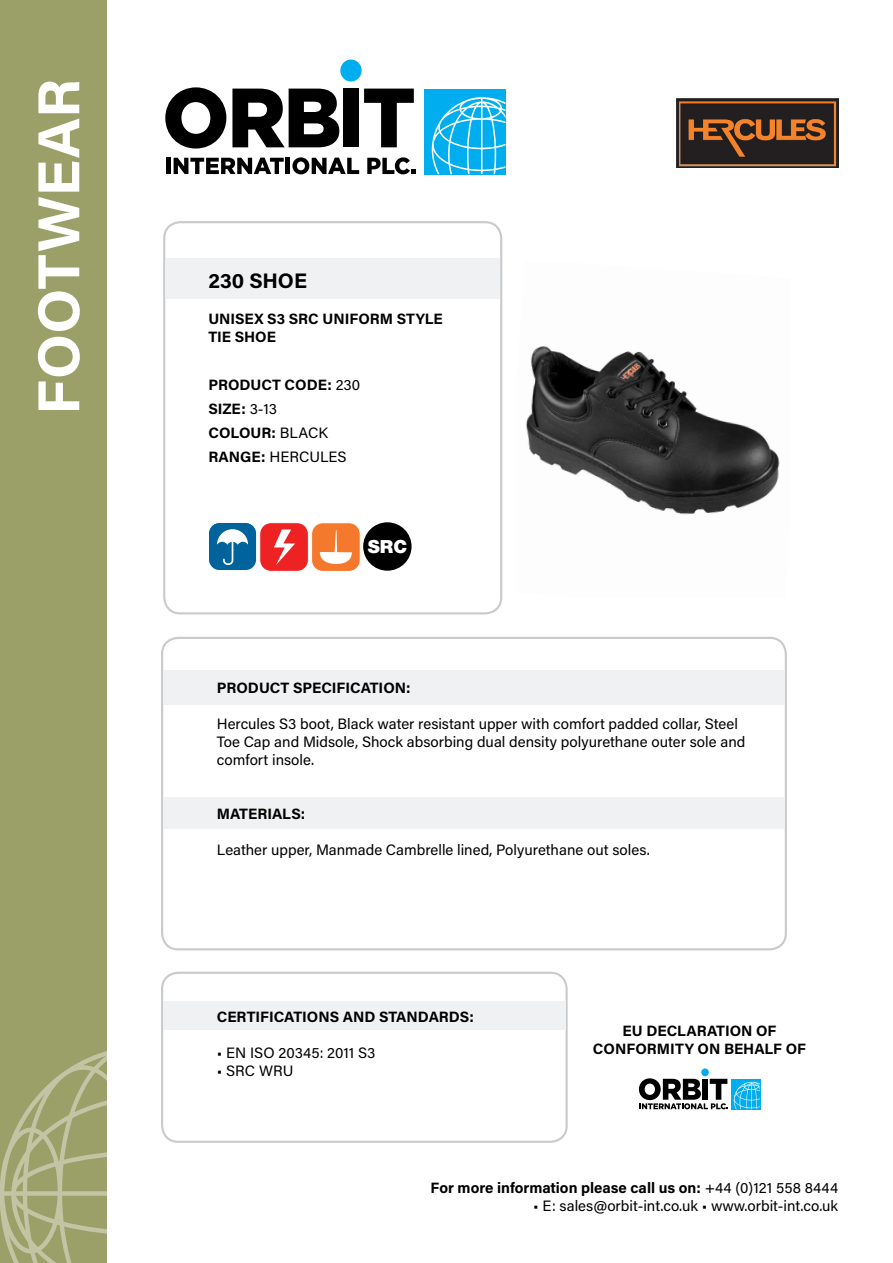
<style>
.page{position:relative;width:893px;height:1263px;background:#fff}
.page>*{position:absolute;margin:0;border:0;box-sizing:border-box;transform-origin:0 0}
.t1{font:700 59.25px "Acumin Pro";color:#fff}
.t2{font:700 21px "Acumin Pro";color:#000}
.t3{font:900 18.15px "Helvetica Neue LT Std";color:#fff}
.t4{font:15px/18px "Acumin Pro";color:#000}
.t5{font:700 15px/18px "Acumin Pro";color:#000}
.s1{font-weight:400}
.s2{font-weight:700}
</style>
<div class="page">
<div style="left:161px;top:972px;width:407px;height:171px;border:2px solid #c9cacc;border-radius:16px"></div>
<div style="left:163px;top:221px;width:339px;height:393px;border:2px solid #c9cacc;border-radius:16px"></div>
<img style="left:526px;top:346px;width:254px;height:169px">
<div style="left:424px;top:89px;width:81px;height:85px;background:#00aeef"></div>
<svg style="left:165px;top:87px;width:61px;height:62px"></svg>
<svg style="left:232px;top:89px;width:107px;height:58px"></svg>
<div style="left:343px;top:89px;width:16px;height:58px;background:#000"></div>
<svg style="left:364px;top:89px;width:50px;height:58px"></svg>
<div style="left:340px;top:60px;width:22px;height:22px;background:#00aeef;border-radius:50%"></div>
<div style="left:166px;top:158px;width:5px;height:16px;background:#000"></div>
<svg style="left:174px;top:158px;width:110px;height:16px"></svg>
<hr style="left:286px;top:158px;width:4px;height:16px;background:#000">
<svg style="left:292px;top:157px;width:67px;height:17px"></svg>
<svg style="left:367px;top:157px;width:49px;height:17px"></svg>
<svg style="left:432px;top:97px;width:73px;height:77px"></svg>
<div style="left:161px;top:637px;width:626px;height:313px;border:2px solid #c9cacc;border-radius:16px"></div>
<div style="left:165px;top:258px;width:335px;height:41px;background:#f0f1f2"></div>
<div style="left:163px;top:670px;width:622px;height:35px;background:#f0f1f2"></div>
<div style="left:163px;top:1001px;width:403px;height:29px;background:#f0f1f2"></div>
<div style="left:163px;top:797px;width:622px;height:32px;background:#f0f1f2"></div>
<div style="left:731px;top:1079px;width:29px;height:30px;background:#00aeef"></div>
<div style="left:701px;top:1068px;width:8px;height:8px;background:#00aeef;border-radius:50%"></div>
<svg style="left:639px;top:1078px;width:89px;height:31px"></svg>
<svg style="left:734px;top:1082px;width:26px;height:27px"></svg>
<div style="left:0;top:0;width:106px;height:1263px;background:#9ba069"></div>
<svg style="left:0;top:1051px;width:106px;height:212px"></svg>
<img style="left:676px;top:98px;width:163px;height:70px">
<div style="left:208px;top:522px;width:49px;height:48px;background:#00639c;border-radius:11px"></div>
<div style="left:208px;top:522px;width:49px;height:49px;border:1px solid #fff;border-radius:11px"></div>
<svg style="left:217px;top:529px;width:31px;height:36px"></svg>
<div style="left:260px;top:523px;width:48px;height:48px;background:#ee2123;border-radius:11px"></div>
<div style="left:260px;top:522px;width:49px;height:49px;border:1px solid #fff;border-radius:11px"></div>
<svg style="left:274px;top:529px;width:21px;height:36px"></svg>
<div style="left:312px;top:523px;width:48px;height:48px;background:#f4792d;border-radius:11px"></div>
<div style="left:311px;top:523px;width:49px;height:49px;border:1px solid #fff;border-radius:11px"></div>
<svg style="left:320px;top:530px;width:32px;height:34px"></svg>
<div style="left:363px;top:522px;width:49px;height:49px;background:#000;border-radius:50%"></div>
<p class="t1" style="left:17px;top:415px;width:337px;rotate:-90deg">FOOTWEAR</p>
<p class="t2" style="left:208px;top:265px;width:100px">230 SHOE</p>
<p class="t5" style="left:208px;top:309px;width:236px">UNISEX S3 SRC UNIFORM STYLE<br>TIE SHOE</p>
<p class="t5" style="left:208px;top:375px;width:153px">PRODUCT CODE: <span class="s1">230</span></p>
<p class="t5" style="left:208px;top:399px;width:70px">SIZE: <span class="s1">3-13</span></p>
<p class="t5" style="left:208px;top:423px;width:121px">COLOUR: <span class="s1">BLACK</span></p>
<p class="t4" style="left:208px;top:447px;width:140px"><span class="s2">RANGE:</span> HERCULES</p>
<p class="t3" style="left:368px;top:536px;width:41px">SRC</p>
<p class="t5" style="left:217px;top:678px;width:195px">PRODUCT SPECIFICATION:</p>
<p class="t4" style="left:217px;top:714px;width:530px">Hercules S3 boot, Black water resistant upper with comfort padded collar, Steel<br>Toe Cap and Midsole, Shock absorbing dual density polyurethane outer sole and comfort insole.</p>
<p class="t5" style="left:217px;top:804px;width:90px">MATERIALS:</p>
<p class="t4" style="left:217px;top:840px;width:434px">Leather upper, Manmade Cambrelle lined, Polyurethane out soles.</p>
<p class="t5" style="left:217px;top:1007px;width:259px">CERTIFICATIONS AND STANDARDS:</p>
<p class="t4" style="left:217px;top:1043px;width:160px">• EN ISO 20345: 2011 S3</p>
<p class="t4" style="left:217px;top:1061px;width:78px">• SRC WRU</p>
<p class="t5" style="left:593px;top:1021px;width:215px;text-align:center">EU DECLARATION OF<br>CONFORMITY ON BEHALF OF</p>
<p class="t5" style="left:431px;top:1178px;width:409px">For more information please call us on: <span class="s1">+44 (0)121 558 8444</span></p>
<p class="t4" style="left:533px;top:1196px;width:307px">• E: sales@orbit-int.co.uk • www.orbit-int.co.uk</p>
</div>
